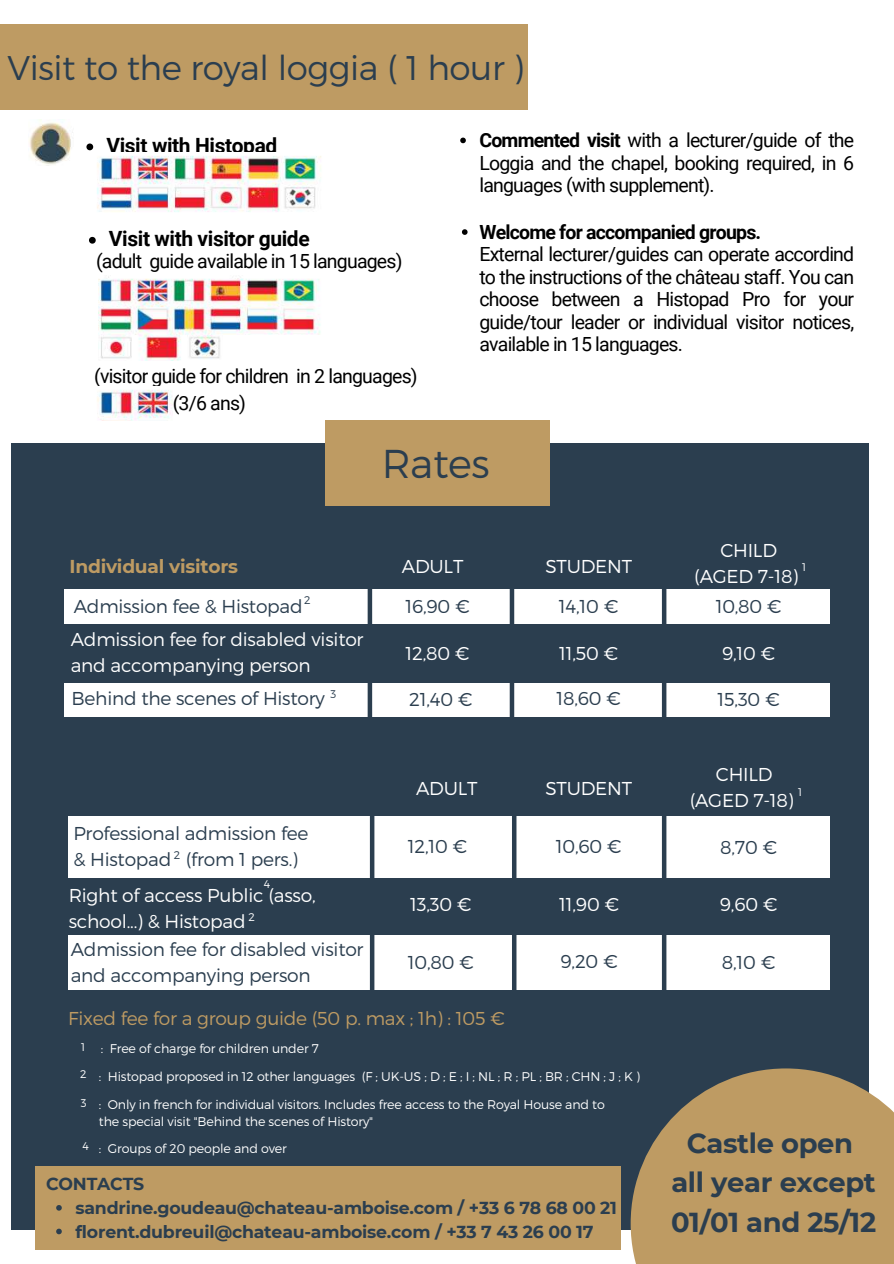
<style>
.page{position:relative;width:894px;height:1264px;background:#fff}
.page>*{position:absolute;margin:0;border:0;box-sizing:border-box;transform-origin:0 0}
.t1{font:300 40.2px "Montserrat";letter-spacing:-.01em;color:#2b3e4f}
.t2{font:300 34.2px "Montserrat";letter-spacing:-.01em;color:#2b3e4f}
.t3{font:700 27.45px/39.3px "Montserrat";letter-spacing:-.01em;color:#2b3e4f;text-align:center}
.t4{font:700 21px "Roboto";letter-spacing:-.02em;color:#000}
.t5{font:19.5px/22.5px "Roboto";letter-spacing:-.04em;color:#000;text-align:justify}
.t6{font:700 19.5px "Roboto";letter-spacing:-.04em;color:#000}
.t7{font:300 18.6px/25.8px "Montserrat";letter-spacing:-.01em;color:#2b3e4f}
.t8{font:300 18.6px/25.8px "Montserrat";letter-spacing:-.01em;color:#fff;text-align:center}
.t9{font:300 18.6px "Montserrat";letter-spacing:-.01em;color:#be9b63}
.t10{font:700 18.6px "Montserrat";letter-spacing:-.01em;color:#be9b63}
.t11{font:700 17.25px/23.7px "Montserrat";letter-spacing:-.015em;color:#2b3e4f}
.t12{font:300 12.6px/17.9px "Montserrat";letter-spacing:-.01em;color:#fff}
.t13{font:300 11.1px "Montserrat";color:#fff}
.t14{font:300 11.1px "Montserrat";color:#2b3e4f}
.s1{font-weight:700}
</style>
<div class="page">
<div style="left:11px;top:443px;width:857px;height:786px;background:#2b3e4f"></div>
<div style="left:0;top:24px;width:527px;height:86px;background:#be9b63"></div>
<div style="left:630px;top:1068px;width:263px;height:195px;background:#be9b63"></div>
<div style="left:325px;top:420px;width:224px;height:85px;background:#be9b63"></div>
<div style="left:64px;top:589px;width:765px;height:35px;background:#fff"></div>
<div style="left:64px;top:683px;width:765px;height:34px;background:#fff"></div>
<div style="left:367px;top:578px;width:5px;height:144px;background:#2b3e4f"></div>
<div style="left:509px;top:577px;width:5px;height:144px;background:#2b3e4f"></div>
<div style="left:661px;top:577px;width:5px;height:144px;background:#2b3e4f"></div>
<div style="left:68px;top:816px;width:761px;height:62px;background:#fff"></div>
<div style="left:68px;top:935px;width:761px;height:55px;background:#fff"></div>
<hr style="left:370px;top:806px;width:4px;height:198px;background:#2b3e4f">
<hr style="left:512px;top:800px;width:4px;height:198px;background:#2b3e4f">
<div style="left:661px;top:799px;width:5px;height:198px;background:#2b3e4f"></div>
<img style="left:29px;top:120px;width:44px;height:46px">
<svg style="left:86px;top:143px;width:7px;height:7px"></svg>
<img style="left:97px;top:155px;width:224px;height:57px">
<img style="left:99px;top:277px;width:222px;height:58px">
<img style="left:97px;top:390px;width:76px;height:30px">
<img style="left:99px;top:333px;width:83px;height:28px">
<img style="left:189px;top:335px;width:31px;height:24px">
<div style="left:35px;top:1166px;width:585px;height:83px;background:#be9b63"></div>
<svg style="left:89px;top:237px;width:7px;height:7px"></svg>
<svg style="left:460px;top:138px;width:5px;height:5px"></svg>
<svg style="left:462px;top:229px;width:5px;height:6px"></svg>
<svg style="left:56px;top:1205px;width:6px;height:5px"></svg>
<svg style="left:56px;top:1228px;width:6px;height:6px"></svg>
<h2 class="t2" style="left:7px;top:45px;width:518px">Visit to the royal loggia ( 1 hour )</h2>
<p class="t4" style="left:106px;top:133px;width:172px">Visit with Histopad</p>
<p class="t4" style="left:109px;top:226px;width:202px">Visit with visitor guide</p>
<p class="t5" style="left:96px;top:249px;width:308px">(adult guide available in 15 languages)</p>
<p class="t5" style="left:94px;top:365px;width:325px">(visitor guide for children in 2 languages)</p>
<p class="t5" style="left:173px;top:392px;width:75px">(3/6 ans)</p>
<p class="t5" style="left:479px;top:129px;width:376px"><span class="s1">Commented visit</span> with a lecturer/guide of the Loggia and the chapel, booking required, in 6 languages (with supplement).</p>
<p class="t6" style="left:479px;top:221px;width:283px">Welcome for accompanied groups.</p>
<p class="t5" style="left:479px;top:243px;width:376px">External lecturer/guides can operate accordind to the instructions of the château staff. You can choose between a Histopad Pro for your guide/tour leader or individual visitor notices, available in 15 languages.</p>
<h1 class="t1" style="left:381px;top:438px;width:109px">Rates</h1>
<p class="t10" style="left:69px;top:554px;width:170px">Individual visitors</p>
<p class="t7" style="left:74px;top:592px;width:230px">Admission fee &amp; Histopad</p>
<p class="t8" style="left:71px;top:625px;width:294px;text-align:left">Admission fee for disabled visitor and accompanying person</p>
<p class="t14" style="left:304px;top:592px;width:8px">2</p>
<p class="t8" style="left:402px;top:552px;width:63px">ADULT</p>
<p class="t8" style="left:545px;top:552px;width:88px">STUDENT</p>
<p class="t8" style="left:694px;top:536px;width:105px">CHILD (AGED 7-18)</p>
<p class="t13" style="left:802px;top:559px;width:6px">1</p>
<p class="t7" style="left:405px;top:592px;width:66px">16,90 €</p>
<p class="t7" style="left:559px;top:592px;width:61px">14,10 €</p>
<p class="t7" style="left:715px;top:592px;width:68px">10,80 €</p>
<p class="t8" style="left:405px;top:640px;width:66px">12,80 €</p>
<p class="t8" style="left:559px;top:640px;width:61px">11,50 €</p>
<p class="t8" style="left:721px;top:640px;width:55px">9,10 €</p>
<p class="t14" style="left:330px;top:686px;width:7px">3</p>
<p class="t7" style="left:71px;top:684px;width:255px">Behind the scenes of History</p>
<p class="t7" style="left:409px;top:686px;width:65px">21,40 €</p>
<p class="t7" style="left:556px;top:684px;width:66px">18,60 €</p>
<p class="t7" style="left:717px;top:686px;width:64px">15,30 €</p>
<p class="t7" style="left:73px;top:819px;width:236px">Professional admission fee &amp; Histopad (from 1 pers.)</p>
<p class="t8" style="left:69px;top:881px;width:248px;text-align:left">Right of access Public (asso, school...) &amp; Histopad</p>
<p class="t14" style="left:174px;top:848px;width:8px">2</p>
<p class="t13" style="left:263px;top:877px;width:8px">4</p>
<p class="t13" style="left:248px;top:909px;width:8px">2</p>
<p class="t7" style="left:71px;top:935px;width:294px">Admission fee for disabled visitor and accompanying person</p>
<p class="t8" style="left:416px;top:774px;width:63px">ADULT</p>
<p class="t8" style="left:545px;top:774px;width:88px">STUDENT</p>
<p class="t8" style="left:689px;top:761px;width:105px">CHILD (AGED 7-18)</p>
<p class="t13" style="left:797px;top:785px;width:6px">1</p>
<p class="t7" style="left:408px;top:832px;width:61px">12,10 €</p>
<p class="t7" style="left:555px;top:832px;width:67px">10,60 €</p>
<p class="t7" style="left:720px;top:833px;width:58px">8,70 €</p>
<p class="t8" style="left:410px;top:890px;width:63px">13,30 €</p>
<p class="t8" style="left:559px;top:890px;width:61px">11,90 €</p>
<p class="t8" style="left:719px;top:890px;width:59px">9,60 €</p>
<p class="t7" style="left:408px;top:948px;width:68px">10,80 €</p>
<p class="t7" style="left:560px;top:947px;width:59px">9,20 €</p>
<p class="t7" style="left:721px;top:948px;width:55px">8,10 €</p>
<p class="t9" style="left:68px;top:1006px;width:438px">Fixed fee for a group guide (50 p. max ; 1h) : 105 €</p>
<p class="t13" style="left:81px;top:1040px;width:6px">1</p>
<p class="t13" style="left:80px;top:1066px;width:8px">2</p>
<p class="t13" style="left:81px;top:1095px;width:7px">3</p>
<p class="t12" style="left:101px;top:1038px;width:219px">: Free of charge for children under 7</p>
<p class="t12" style="left:99px;top:1066px;width:542px">: Histopad proposed in 12 other languages (F ; UK-US ; D ; E ; I ; NL ; R ; PL ; BR ; CHN ; J ; K )</p>
<p class="t12" style="left:99px;top:1094px;width:507px">: Only in french for individual visitors. Includes free access to the Royal House and to the special visit "Behind the scenes of History"</p>
<p class="t12" style="left:83px;top:1139px;width:206px"><sup>4</sup> : Groups of 20 people and over</p>
<p class="t11" style="left:75px;top:1172px;width:543px;text-indent:-29px">CONTACTS<br>sandrine.goudeau@chateau-amboise.com / +33 6 78 68 00 21 florent.dubreuil@chateau-amboise.com / +33 7 43 26 00 17</p>
<h3 class="t3" style="left:670px;top:1123px;width:207px">Castle open all year except<br>01/01 and 25/12</h3>
</div>
